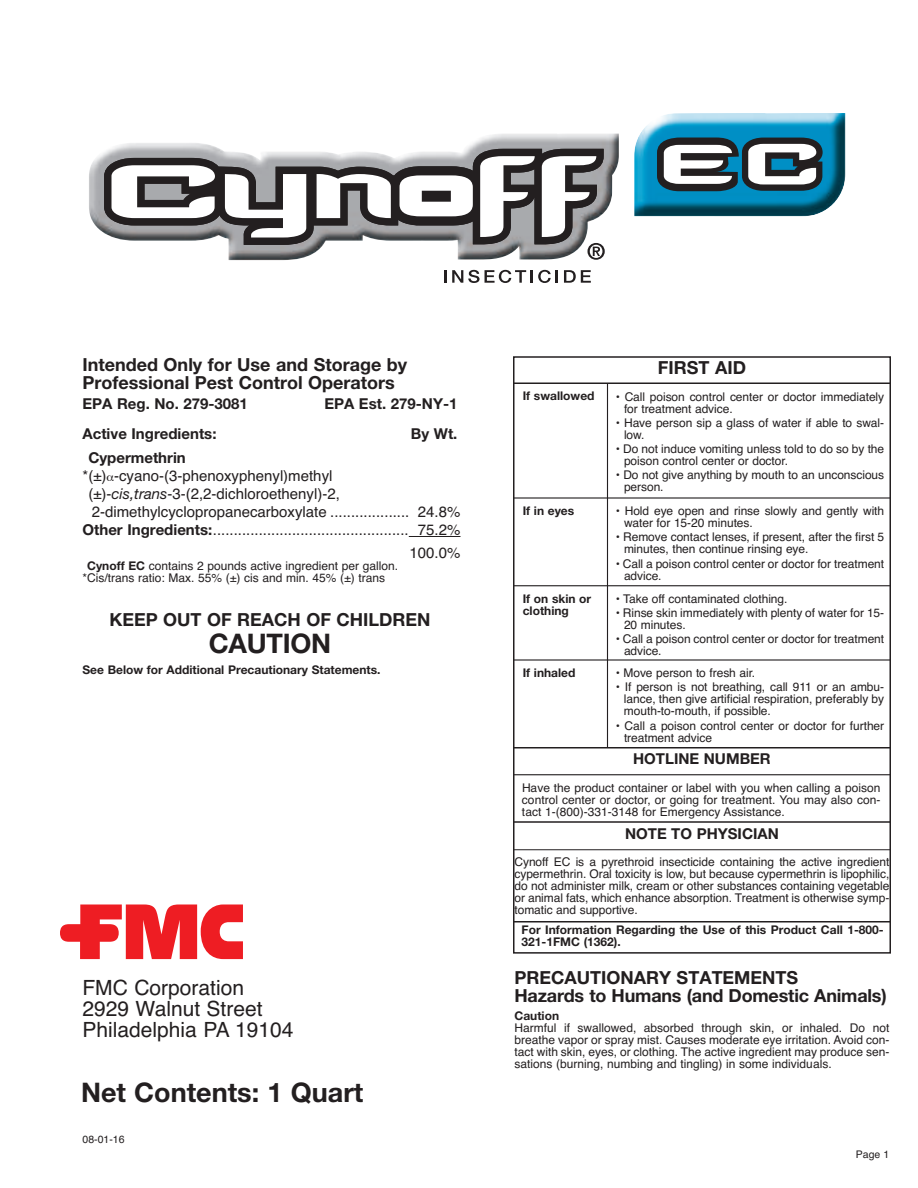
<style>
.page{position:relative;width:918px;height:1188px;background:#fff}
.page>*{position:absolute;margin:0;border:0;box-sizing:border-box;transform-origin:0 0}
.t1{font:700 27px "Helvetica Neue LT Std";color:#231f20}
.t2{font:21px/21px "Helvetica";color:#231f20}
.t3{font:700 18px/18px "Helvetica Neue LT Std";color:#231f20}
.t4{font:15px "Helvetica";color:#231f20}
.t5{font:700 15px "Helvetica Neue LT Std";color:#231f20}
.t6{font:12px/12px "Helvetica";letter-spacing:-.005em;color:#231f20}
.t7{font:700 12px/12px "Helvetica Neue LT Std";color:#231f20}
.t8{font:10.5px "Helvetica";color:#231f20}
.s1{font-family:"Helvetica";font-weight:400;color:#fff}
.s2{color:#fff}
.s3{font-family:"Helvetica Neue LT Std";font-style:italic}
.s4{font-family:"Helvetica Neue LT Std";font-weight:700}
</style>
<div class="page">
<hr style="left:409px;top:536px;width:51px;height:1px;background:#231f20">
<svg style="left:60px;top:905px;width:183px;height:54px"></svg>
<img style="left:634px;top:113px;width:211px;height:103px">
<img style="left:89px;top:134px;width:530px;height:126px">
<svg style="left:444px;top:270px;width:2px;height:13px"></svg>
<svg style="left:452px;top:270px;width:106px;height:13px"></svg>
<svg style="left:564px;top:270px;width:27px;height:13px"></svg>
<svg style="left:657px;top:138px;width:166px;height:53px"></svg>
<svg style="left:104px;top:149px;width:500px;height:96px;background:#7b7a7c"></svg>
<svg style="left:112px;top:165px;width:103px;height:53px"></svg>
<svg style="left:225px;top:173px;width:81px;height:65px"></svg>
<svg style="left:317px;top:174px;width:74px;height:44px"></svg>
<svg style="left:480px;top:156px;width:55px;height:81px"></svg>
<svg style="left:542px;top:156px;width:54px;height:81px"></svg>
<svg style="left:400px;top:175px;width:73px;height:41px"></svg>
<svg style="left:587px;top:243px;width:18px;height:17px"></svg>
<div style="left:513px;top:356px;width:378px;height:598px;border:2px solid #231f20"></div>
<hr style="left:513px;top:382px;width:378px;height:2px;background:#231f20">
<hr style="left:607px;top:383px;width:1px;height:365px;background:#231f20">
<hr style="left:513px;top:497px;width:378px;height:2px;background:#231f20">
<hr style="left:513px;top:585px;width:378px;height:1px;background:#231f20">
<hr style="left:513px;top:659px;width:378px;height:2px;background:#231f20">
<hr style="left:513px;top:747px;width:378px;height:1px;background:#231f20">
<hr style="left:513px;top:774px;width:378px;height:1px;background:#231f20">
<hr style="left:513px;top:821px;width:378px;height:2px;background:#231f20">
<hr style="left:513px;top:849px;width:378px;height:1px;background:#231f20">
<hr style="left:513px;top:921px;width:378px;height:1px;background:#231f20">
<h3 class="t3" style="left:82px;top:357px;width:326px">Intended Only for Use and Storage by<br>Professional Pest Control Operators</h3>
<p class="t5" style="left:82px;top:399px;width:167px">EPA Reg. No. 279-3081</p>
<p class="t5" style="left:324px;top:399px;width:135px">EPA Est. 279-NY-1</p>
<p class="t5" style="left:82px;top:429px;width:136px">Active Ingredients:</p>
<p class="t5" style="left:411px;top:429px;width:48px">By Wt.</p>
<p class="t5" style="left:82px;top:453px;width:105px"><span class="s1">*</span>Cypermethrin</p>
<p class="t4" style="left:83px;top:467px;width:252px">*(±) -cyano-(3-phenoxyphenyl)methyl</p>
<p class="t4" style="left:82px;top:485px;width:259px"><span class="s2">*</span>(±)-<span class="s3">cis,trans</span>-3-(2,2-dichloroethenyl)-2,</p>
<p class="t4" style="left:92px;top:503px;width:370px">2-dimethylcyclopropanecarboxylate ................... 24.8%</p>
<p class="t4" style="left:83px;top:521px;width:379px"><span class="s4">Other Ingredients:</span>............................................... 75.2%</p>
<p class="t4" style="left:410px;top:544px;width:52px">100.0%</p>
<p class="t6" style="left:82px;top:560px;width:317px"><span class="s2">*</span><span class="s4">Cynoff EC</span> contains 2 pounds active ingredient per gallon. *Cis/trans ratio: Max. 55% (±) cis and min. 45% (±) trans</p>
<h3 class="t3" style="left:109px;top:612px;width:323px">KEEP OUT OF REACH OF CHILDREN</h3>
<h1 class="t1" style="left:209px;top:633px;width:124px">CAUTION</h1>
<p class="t7" style="left:82px;top:664px;width:300px">See Below for Additional Precautionary Statements.</p>
<h3 class="t3" style="left:658px;top:360px;width:90px">FIRST AID</h3>
<p class="t7" style="left:523px;top:391px;width:73px">If swallowed</p>
<p class="t6" style="left:624px;top:390px;width:262px;text-indent:-8px">• Call poison control center or doctor immediately for treatment advice.</p>
<p class="t6" style="left:624px;top:417px;width:262px;text-indent:-8px">• Have person sip a glass of water if able to swal&shy;low.</p>
<p class="t6" style="left:624px;top:443px;width:262px;text-indent:-8px">• Do not induce vomiting unless told to do so by the poison control center or doctor.</p>
<p class="t6" style="left:624px;top:469px;width:262px;text-indent:-8px">• Do not give anything by mouth to an unconscious person.</p>
<p class="t7" style="left:523px;top:506px;width:53px">If in eyes</p>
<p class="t6" style="left:624px;top:505px;width:262px;text-indent:-8px">• Hold eye open and rinse slowly and gently with water for 15-20 minutes.</p>
<p class="t6" style="left:624px;top:531px;width:262px;text-indent:-8px">• Remove contact lenses, if present, after the first 5 minutes, then continue rinsing eye.</p>
<p class="t6" style="left:624px;top:557px;width:262px;text-indent:-8px">• Call a poison control center or doctor for treatment advice.</p>
<p class="t7" style="left:523px;top:593px;width:70px">If on skin or clothing</p>
<p class="t6" style="left:616px;top:593px;width:173px">• Take off contaminated clothing.</p>
<p class="t6" style="left:624px;top:607px;width:262px;text-indent:-8px">• Rinse skin immediately with plenty of water for 15-<br>20 minutes.</p>
<p class="t6" style="left:624px;top:633px;width:262px;text-indent:-8px">• Call a poison control center or doctor for treatment advice.</p>
<p class="t7" style="left:523px;top:668px;width:54px">If inhaled</p>
<p class="t6" style="left:616px;top:667px;width:141px">• Move person to fresh air.</p>
<p class="t6" style="left:624px;top:681px;width:262px;text-align:justify;text-indent:-8px">• If person is not breathing, call 911 or an ambu&shy;lance, then give artificial respiration, preferably by mouth-to-mouth, if possible.</p>
<p class="t6" style="left:624px;top:719px;width:262px;text-indent:-8px">• Call a poison control center or doctor for further treatment advice</p>
<p class="t5" style="left:633px;top:753px;width:139px">HOTLINE NUMBER</p>
<p class="t6" style="left:522px;top:782px;width:360px;text-align:justify">Have the product container or label with you when calling a poison control center or doctor, or going for treatment. You may also con&shy;tact 1-(800)-331-3148 for Emergency Assistance.</p>
<p class="t6" style="left:514px;top:856px;width:377px;text-align:justify">Cynoff EC is a pyrethroid insecticide containing the active ingredient cypermethrin. Oral toxicity is low, but because cypermethrin is lipophilic, do not administer milk, cream or other substances containing vegetable or animal fats, which enhance absorption. Treatment is otherwise symp&shy;tomatic and supportive.</p>
<p class="t5" style="left:625px;top:828px;width:155px">NOTE TO PHYSICIAN</p>
<p class="t7" style="left:522px;top:925px;width:364px">For Information Regarding the Use of this Product Call 1-800-<br>321-1FMC (1362).</p>
<h2 class="t2" style="left:82px;top:977px;width:212px">FMC Corporation<br>2929 Walnut Street<br>Philadelphia PA 19104</h2>
<h3 class="t3" style="left:514px;top:970px;width:374px">PRECAUTIONARY STATEMENTS<br>Hazards to Humans (and Domestic Animals)</h3>
<p class="t7" style="left:514px;top:1011px;width:46px">Caution</p>
<p class="t6" style="left:514px;top:1022px;width:377px;text-align:justify">Harmful if swallowed, absorbed through skin, or inhaled. Do not breathe vapor or spray mist. Causes moderate eye irritation. Avoid con&shy;tact with skin, eyes, or clothing. The active ingredient may produce sen&shy;sations (burning, numbing and tingling) in some individuals.</p>
<h1 class="t1" style="left:81px;top:1083px;width:284px">Net Contents: 1 Quart</h1>
<p class="t8" style="left:82px;top:1134px;width:44px">08-01-16</p>
<p class="t8" style="left:856px;top:1148px;width:35px">Page 1</p>
</div>
